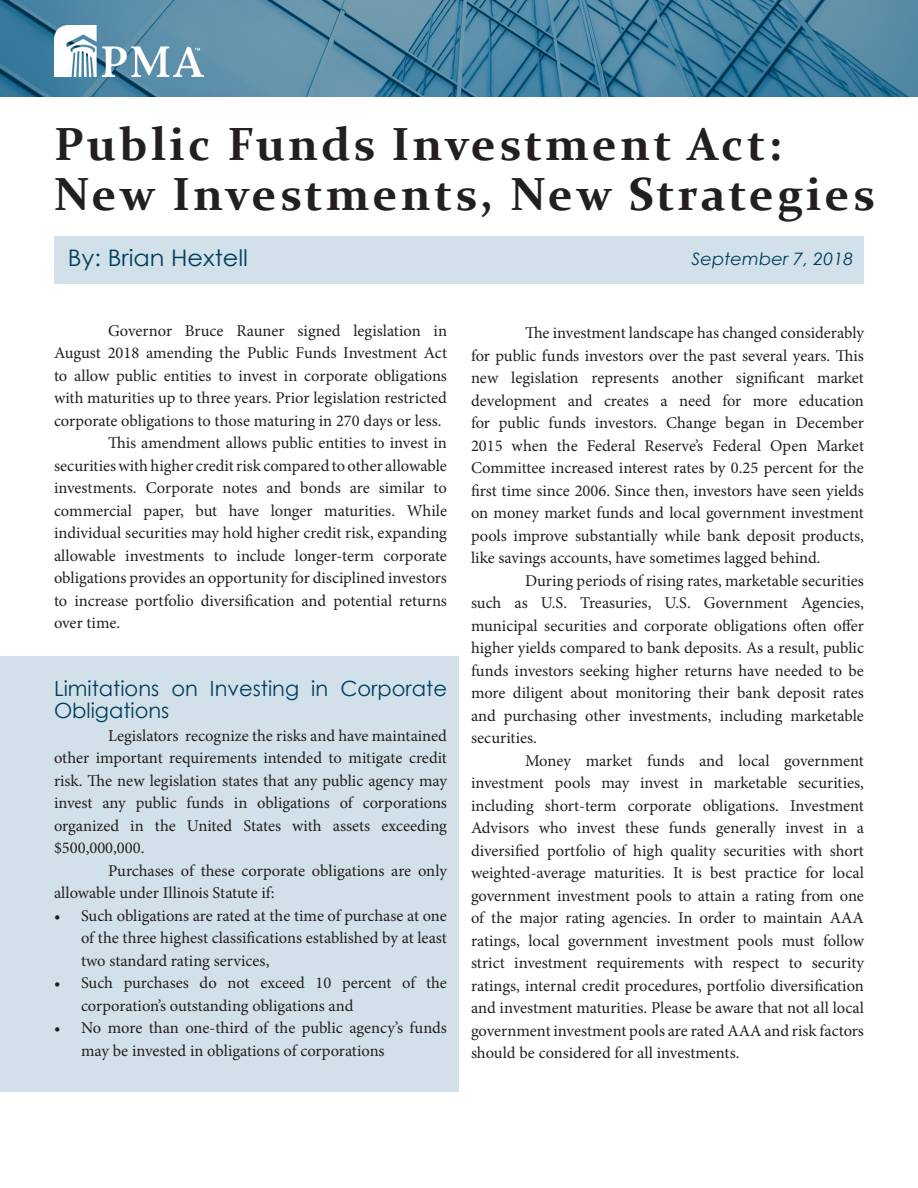
<style>
.page{position:relative;width:918px;height:1188px;background:#fff}
.page>*{position:absolute;margin:0;border:0;box-sizing:border-box;transform-origin:0 0}
.t1{font:700 46.5px "Constantia";letter-spacing:.07em;color:#231f20}
.t2{font:22.8px "Century Gothic";color:#003f5f;scale:1.05 1}
.t3{font:21px/22.5px "Century Gothic";color:#003f5f}
.t4{font:italic 17.1px "Century Gothic";color:#003f5f;scale:1.05 1}
.t5{font:16.5px/22.5px "Minion Pro";color:#231f20;text-align:justify}
</style>
<div class="page">
<div style="left:0;top:656px;width:459px;height:435px;background:#d1e0e9"></div>
<div style="left:54px;top:236px;width:810px;height:48px;background:#d1e0e9"></div>
<svg style="left:0;top:0;width:918px;height:97px;background:#4982a0"></svg>
<img style="left:54px;top:25px;width:149px;height:52px">
<p class="t1" style="left:54px;top:112px;width:729px">Public Funds Investment Act:</p>
<p class="t1" style="left:54px;top:162px;width:822px">New Investments, New Strategies</p>
<p class="t2" style="left:68px;top:242px;width:173px">By: Brian Hextell</p>
<p class="t4" style="left:692px;top:247px;width:156px">September 7, 2018</p>
<p class="t5" style="left:54px;top:319px;width:395px;text-indent:54px">Governor Bruce Rauner signed legislation in August 2018 amending the Public Funds Investment Act to allow public entities to invest in corporate obligations with maturities up to three years. Prior legislation restricted corporate obligations to those maturing in 270 days or less.</p>
<p class="t5" style="left:54px;top:432px;width:395px;text-indent:54px">This amendment allows public entities to invest in securities with higher credit risk compared to other allowable investments. Corporate notes and bonds are similar to commercial paper, but have longer maturities. While individual securities may hold higher credit risk, expanding allowable investments to include longer-term corporate obligations provides an opportunity for disciplined investors to increase portfolio diversification and potential returns over time.</p>
<p class="t3" style="left:54px;top:677px;width:395px">Limitations on Investing in Corporate<br>Obligations</p>
<p class="t5" style="left:54px;top:724px;width:395px;text-indent:54px">Legislators recognize the risks and have maintained other important requirements intended to mitigate credit risk. The new legislation states that any public agency may invest any public funds in obligations of corporations organized in the United States with assets exceeding $500,000,000.</p>
<p class="t5" style="left:54px;top:859px;width:395px;text-indent:54px">Purchases of these corporate obligations are only allowable under Illinois Statute if:</p>
<p class="t5" style="left:81px;top:904px;width:367px;text-indent:-27px">• Such obligations are rated at the time of purchase at one of the three highest classifications established by at least two standard rating services,</p>
<p class="t5" style="left:81px;top:972px;width:367px;text-indent:-27px">• Such purchases do not exceed 10 percent of the corporation’s outstanding obligations and</p>
<p class="t5" style="left:81px;top:1017px;width:368px;text-indent:-27px">• No more than one-third of the public agency’s funds may be invested in obligations of corporations</p>
<p class="t5" style="left:471px;top:322px;width:395px;text-indent:54px">The investment landscape has changed considerably for public funds investors over the past several years. This new legislation represents another significant market development and creates a need for more education for public funds investors. Change began in December 2015 when the Federal Reserve’s Federal Open Market Committee increased interest rates by 0.25 percent for the first time since 2006. Since then, investors have seen yields on money market funds and local government investment pools improve substantially while bank deposit products, like savings accounts, have sometimes lagged behind.</p>
<p class="t5" style="left:471px;top:569px;width:395px;text-indent:54px">During periods of rising rates, marketable securities such as U.S. Treasuries, U.S. Government Agencies, municipal securities and corporate obligations often offer higher yields compared to bank deposits. As a result, public funds investors seeking higher returns have needed to be more diligent about monitoring their bank deposit rates and purchasing other investments, including marketable securities.</p>
<p class="t5" style="left:471px;top:749px;width:395px;text-indent:54px">Money market funds and local government investment pools may invest in marketable securities, including short-term corporate obligations. Investment Advisors who invest these funds generally invest in a diversified portfolio of high quality securities with short weighted-average maturities. It is best practice for local government investment pools to attain a rating from one of the major rating agencies. In order to maintain AAA ratings, local government investment pools must follow strict investment requirements with respect to security ratings, internal credit procedures, portfolio diversification and investment maturities. Please be aware that not all local government investment pools are rated AAA and risk factors should be considered for all investments.</p>
</div>
